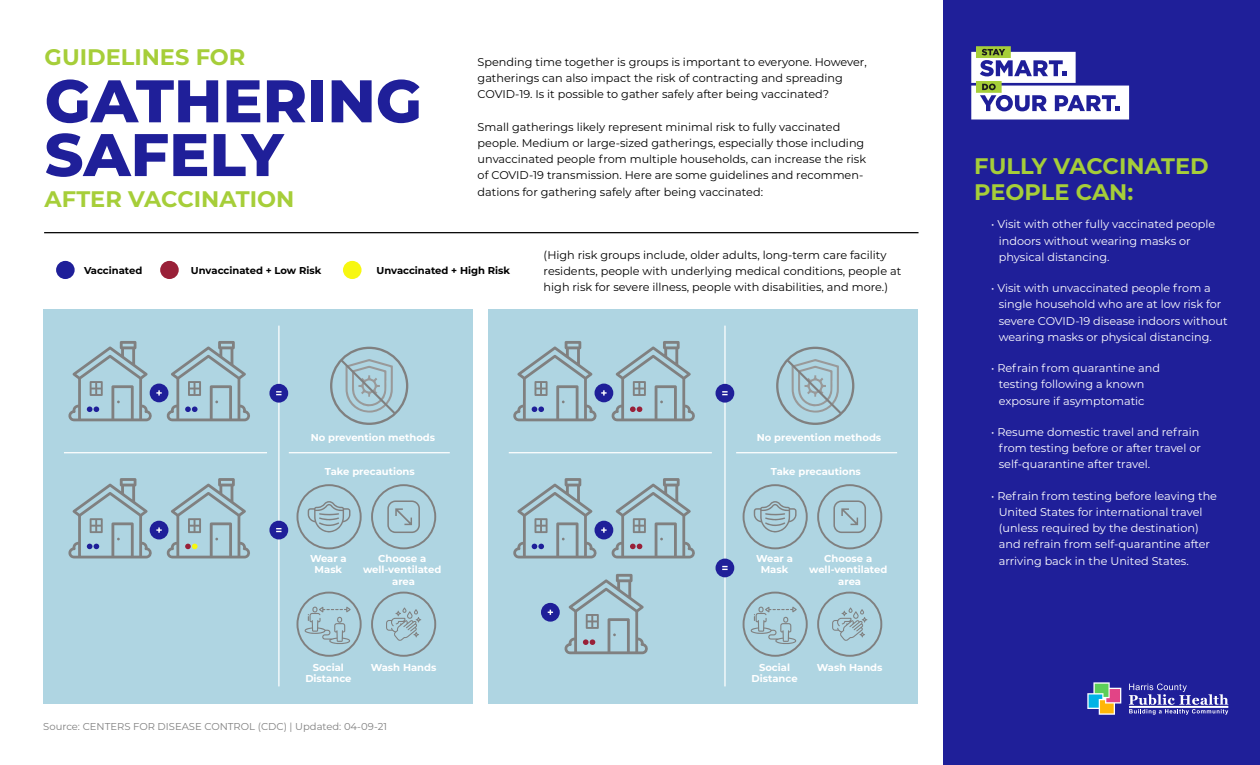
<style>
.page{position:relative;width:1260px;height:765px;background:#fff}
.page>*{position:absolute;margin:0;border:0;box-sizing:border-box;transform-origin:0 0}
.t1{font:800 60px/53.8px "Montserrat";color:#1f1f99}
.t2{font:700 22.5px/26.2px "Montserrat";color:#a6ce39}
.t3{font:11.25px/16.2px "Montserrat";color:#000}
.t4{font:11.25px/16.2px "Montserrat";color:#fff}
.t5{font:700 10px/11.2px "Montserrat";color:#fff;text-align:center}
.t6{font:10px "Montserrat";color:#808080}
.t7{font:700 10px "Montserrat";color:#000}
</style>
<div class="page">
<div style="left:943px;top:0;width:317px;height:765px;background:#1f1f99"></div>
<div style="left:43px;top:309px;width:429px;height:394px;background:#afd5e2"></div>
<svg style="left:971px;top:46px;width:158px;height:73px"></svg>
<hr style="left:44px;top:232px;width:875px;height:1px;background:#000">
<div style="left:56px;top:261px;width:19px;height:18px;background:#1f1f99;border-radius:50%"></div>
<div style="left:160px;top:261px;width:19px;height:18px;background:#992038;border-radius:50%"></div>
<div style="left:343px;top:261px;width:19px;height:18px;background:#f7f711;border-radius:50%"></div>
<svg style="left:68px;top:341px;width:182px;height:80px"></svg>
<svg style="left:68px;top:478px;width:182px;height:80px"></svg>
<hr style="left:278px;top:326px;width:2px;height:360px;background:#fff">
<svg style="left:330px;top:347px;width:78px;height:78px"></svg>
<div style="left:269px;top:384px;width:19px;height:19px;background:#1f1f99;border-radius:50%"></div>
<svg style="left:276px;top:391px;width:6px;height:4px"></svg>
<div style="left:269px;top:521px;width:19px;height:18px;background:#1f1f99;border-radius:50%"></div>
<svg style="left:276px;top:528px;width:6px;height:4px"></svg>
<svg style="left:296px;top:484px;width:66px;height:65px"></svg>
<svg style="left:371px;top:484px;width:65px;height:65px"></svg>
<svg style="left:296px;top:592px;width:66px;height:65px"></svg>
<svg style="left:371px;top:592px;width:65px;height:65px"></svg>
<hr style="left:289px;top:452px;width:161px;height:1px;background:#fff">
<hr style="left:64px;top:452px;width:203px;height:1px;background:#fff">
<div style="left:488px;top:309px;width:429px;height:394px;background:#afd5e2"></div>
<svg style="left:513px;top:341px;width:182px;height:80px"></svg>
<svg style="left:564px;top:574px;width:84px;height:80px"></svg>
<svg style="left:513px;top:478px;width:182px;height:80px"></svg>
<div style="left:541px;top:603px;width:19px;height:19px;background:#1f1f99;border-radius:50%"></div>
<svg style="left:548px;top:610px;width:5px;height:5px"></svg>
<hr style="left:724px;top:326px;width:2px;height:360px;background:#fff">
<svg style="left:776px;top:347px;width:78px;height:78px"></svg>
<div style="left:716px;top:384px;width:18px;height:19px;background:#1f1f99;border-radius:50%"></div>
<svg style="left:722px;top:391px;width:6px;height:4px"></svg>
<div style="left:716px;top:559px;width:18px;height:18px;background:#1f1f99;border-radius:50%"></div>
<svg style="left:722px;top:566px;width:6px;height:4px"></svg>
<svg style="left:743px;top:484px;width:65px;height:65px"></svg>
<svg style="left:817px;top:484px;width:65px;height:65px"></svg>
<svg style="left:743px;top:592px;width:65px;height:65px"></svg>
<svg style="left:817px;top:592px;width:65px;height:65px"></svg>
<hr style="left:736px;top:452px;width:161px;height:1px;background:#fff">
<hr style="left:509px;top:452px;width:203px;height:1px;background:#fff">
<svg style="left:1087px;top:682px;width:34px;height:33px"></svg>
<svg style="left:1129px;top:684px;width:99px;height:31px"></svg>
<h2 class="t2" style="left:45px;top:43px;width:202px">GUIDELINES FOR</h2>
<h1 class="t1" style="left:45px;top:71px;width:379px">GATHERING<br>SAFELY</h1>
<h2 class="t2" style="left:45px;top:184px;width:251px">AFTER VACCINATION</h2>
<p class="t3" style="left:478px;top:53px;width:391px">Spending time together is groups is important to everyone. However, gatherings can also impact the risk of contracting and spreading<br>COVID-19. Is it possible to gather safely after being vaccinated?</p>
<p class="t3" style="left:478px;top:118px;width:390px">Small gatherings likely represent minimal risk to fully vaccinated people. Medium or large-sized gatherings, especially those including unvaccinated people from multiple households, can increase the risk of COVID-19 transmission. Here are some guidelines and recommen&shy;dations for gathering safely after being vaccinated:</p>
<p class="t7" style="left:84px;top:264px;width:60px">Vaccinated</p>
<p class="t7" style="left:191px;top:264px;width:132px">Unvaccinated + Low Risk</p>
<p class="t7" style="left:377px;top:264px;width:135px">Unvaccinated + High Risk</p>
<p class="t3" style="left:544px;top:246px;width:359px">(High risk groups include, older adults, long-term care facility residents, people with underlying medical conditions, people at high risk for severe illness, people with disabilities, and more.)</p>
<p class="t5" style="left:311px;top:432px;width:126px">No prevention methods</p>
<p class="t5" style="left:757px;top:432px;width:126px">No prevention methods</p>
<p class="t5" style="left:325px;top:466px;width:92px">Take precautions</p>
<p class="t5" style="left:771px;top:466px;width:92px">Take precautions</p>
<p class="t5" style="left:310px;top:552px;width:38px">Wear a<br>Mask</p>
<p class="t5" style="left:363px;top:552px;width:80px">Choose a well-ventilated area</p>
<p class="t5" style="left:305px;top:661px;width:48px">Social<br>Distance</p>
<p class="t5" style="left:371px;top:661px;width:67px">Wash Hands</p>
<p class="t6" style="left:43px;top:720px;width:345px">Source: CENTERS FOR DISEASE CONTROL (CDC) | Updated: 04-09-21</p>
<p class="t5" style="left:756px;top:552px;width:38px">Wear a<br>Mask</p>
<p class="t5" style="left:809px;top:552px;width:80px">Choose a well-ventilated area</p>
<p class="t5" style="left:751px;top:661px;width:48px">Social<br>Distance</p>
<p class="t5" style="left:817px;top:661px;width:67px">Wash Hands</p>
<h2 class="t2" style="left:974px;top:151px;width:236px">FULLY VACCINATED<br>PEOPLE CAN:</h2>
<p class="t4" style="left:999px;top:216px;width:218px;text-indent:-8px">• Visit with other fully vaccinated people indoors without wearing masks or physical distancing.</p>
<p class="t4" style="left:999px;top:280px;width:230px;text-indent:-8px">• Visit with unvaccinated people from a single household who are at low risk for severe COVID-19 disease indoors without wearing masks or physical distancing.</p>
<p class="t4" style="left:999px;top:360px;width:163px;text-indent:-8px">• Refrain from quarantine and testing following a known exposure if asymptomatic</p>
<p class="t4" style="left:999px;top:423px;width:204px;text-indent:-8px">• Resume domestic travel and refrain from testing before or after travel or self-quarantine after travel.</p>
<p class="t4" style="left:999px;top:487px;width:220px;text-indent:-8px">• Refrain from testing before leaving the United States for international travel (unless required by the destination) and refrain from self-quarantine after arriving back in the United States.</p>
</div>
